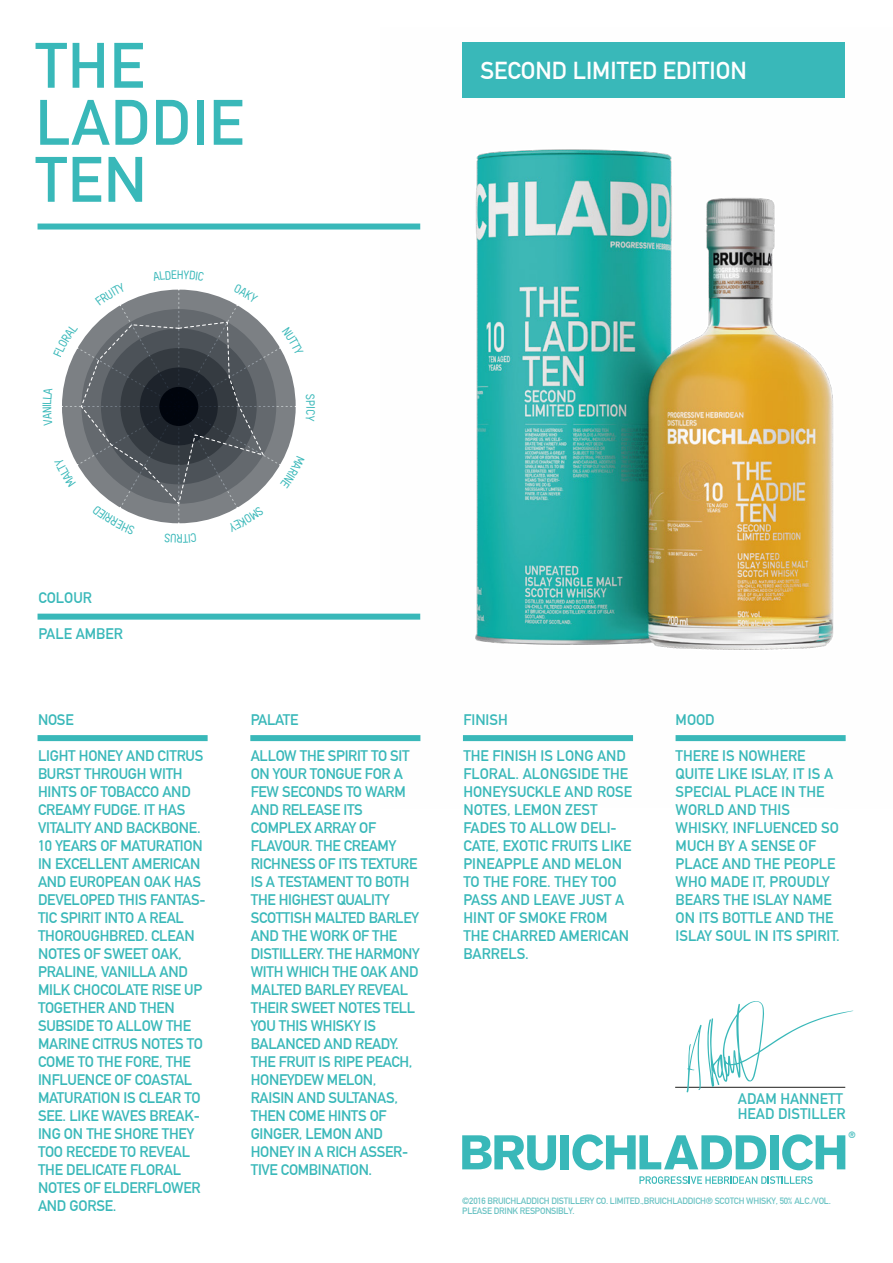
<style>
.page{position:relative;width:893px;height:1263px;background:#fff}
.page>*{position:absolute;margin:0;border:0;box-sizing:border-box;transform-origin:0 0}
.t1{font:63px/57px "DIN Mittelschrift LT Alternate";letter-spacing:.015em;color:#39b8b9}
.t2{font:24px "DIN Mittelschrift LT Alternate";color:#fff}
.t3{font:15px/18px "DIN Mittelschrift LT Alternate";letter-spacing:-.015em;color:#39b8b9}
.t4{font:9px/10.5px "DIN Mittelschrift LT Alternate";letter-spacing:-.025em;color:#6bc3c4}
.t5{font:9px "DIN Mittelschrift LT Alternate";color:#39b8b9}
</style>
<div class="page">
<img style="left:381px;top:149px;width:465px;height:593px">
<div style="left:38px;top:224px;width:382px;height:6px;background:#39b8b9"></div>
<div style="left:462px;top:42px;width:383px;height:56px;background:#39b8b9"></div>
<svg style="left:462px;top:1135px;width:94px;height:35px"></svg>
<div style="left:560px;top:1135px;width:9px;height:34px;background:#39b8b9"></div>
<svg style="left:572px;top:1134px;width:194px;height:36px"></svg>
<div style="left:770px;top:1135px;width:8px;height:34px;background:#39b8b9"></div>
<svg style="left:782px;top:1134px;width:63px;height:36px"></svg>
<svg style="left:639px;top:1176px;width:174px;height:8px"></svg>
<hr style="left:675px;top:1087px;width:170px;height:1px;background:#1d1d1b">
<div style="left:38px;top:614px;width:382px;height:6px;background:#39b8b9"></div>
<div style="left:38px;top:735px;width:170px;height:6px;background:#39b8b9"></div>
<div style="left:250px;top:735px;width:170px;height:6px;background:#39b8b9"></div>
<div style="left:463px;top:735px;width:170px;height:6px;background:#39b8b9"></div>
<div style="left:676px;top:735px;width:170px;height:6px;background:#39b8b9"></div>
<svg style="left:707px;top:1001px;width:146px;height:86px"></svg>
<svg style="left:687px;top:1025px;width:14px;height:67px"></svg>
<svg style="left:62px;top:289px;width:234px;height:235px"></svg>
<h1 class="t1" style="left:35px;top:37px;width:210px">THE<br>LADDIE<br>TEN</h1>
<h2 class="t2" style="left:480px;top:56px;width:268px">SECOND LIMITED EDITION</h2>
<p class="t3" style="left:38px;top:589px;width:55px">COLOUR</p>
<p class="t3" style="left:38px;top:625px;width:86px">PALE AMBER</p>
<p class="t3" style="left:38px;top:710px;width:37px">NOSE</p>
<p class="t3" style="left:38px;top:746px;width:169px">LIGHT HONEY AND CITRUS<br>BURST THROUGH WITH<br>HINTS OF TOBACCO AND<br>CREAMY FUDGE. IT HAS<br>VITALITY AND BACKBONE.<br>10 YEARS OF MATURATION<br>IN EXCELLENT AMERICAN<br>AND EUROPEAN OAK HAS<br>DEVELOPED THIS FANTAS-<br>TIC SPIRIT INTO A REAL<br>THOROUGHBRED. CLEAN<br>NOTES OF SWEET OAK,<br>PRALINE, VANILLA AND<br>MILK CHOCOLATE RISE UP<br>TOGETHER AND THEN<br>SUBSIDE TO ALLOW THE<br>MARINE CITRUS NOTES TO<br>COME TO THE FORE, THE<br>INFLUENCE OF COASTAL<br>MATURATION IS CLEAR TO<br>SEE. LIKE WAVES BREAK-<br>ING ON THE SHORE THEY<br>TOO RECEDE TO REVEAL<br>THE DELICATE FLORAL<br>NOTES OF ELDERFLOWER<br>AND GORSE.</p>
<p class="t3" style="left:251px;top:710px;width:49px">PALATE</p>
<p class="t3" style="left:251px;top:746px;width:170px">ALLOW THE SPIRIT TO SIT<br>ON YOUR TONGUE FOR A<br>FEW SECONDS TO WARM<br>AND RELEASE ITS<br>COMPLEX ARRAY OF<br>FLAVOUR. THE CREAMY<br>RICHNESS OF ITS TEXTURE<br>IS A TESTAMENT TO BOTH<br>THE HIGHEST QUALITY<br>SCOTTISH MALTED BARLEY<br>AND THE WORK OF THE<br>DISTILLERY. THE HARMONY<br>WITH WHICH THE OAK AND<br>MALTED BARLEY REVEAL<br>THEIR SWEET NOTES TELL<br>YOU THIS WHISKY IS<br>BALANCED AND READY.<br>THE FRUIT IS RIPE PEACH,<br>HONEYDEW MELON,<br>RAISIN AND SULTANAS,<br>THEN COME HINTS OF<br>GINGER, LEMON AND<br>HONEY IN A RICH ASSER-<br>TIVE COMBINATION.</p>
<p class="t3" style="left:463px;top:710px;width:46px">FINISH</p>
<p class="t3" style="left:463px;top:746px;width:170px">THE FINISH IS LONG AND<br>FLORAL. ALONGSIDE THE<br>HONEYSUCKLE AND ROSE<br>NOTES, LEMON ZEST<br>FADES TO ALLOW DELI-<br>CATE, EXOTIC FRUITS LIKE<br>PINEAPPLE AND MELON<br>TO THE FORE. THEY TOO<br>PASS AND LEAVE JUST A<br>HINT OF SMOKE FROM<br>THE CHARRED AMERICAN<br>BARRELS.</p>
<p class="t3" style="left:676px;top:710px;width:41px">MOOD</p>
<p class="t3" style="left:676px;top:746px;width:166px">THERE IS NOWHERE<br>QUITE LIKE ISLAY, IT IS A<br>SPECIAL PLACE IN THE<br>WORLD AND THIS<br>WHISKY, INFLUENCED SO<br>MUCH BY A SENSE OF<br>PLACE AND THE PEOPLE<br>WHO MADE IT, PROUDLY<br>BEARS THE ISLAY NAME<br>ON ITS BOTTLE AND THE<br>ISLAY SOUL IN ITS SPIRIT.</p>
<p class="t3" style="left:738px;top:1091px;width:109px;line-height:15px">ADAM HANNETT<br>HEAD DISTILLER</p>
<p class="t5" style="left:849px;top:1129px;width:9px">®</p>
<p class="t4" style="left:462px;top:1195px;width:370px">©2016 BRUICHLADDICH DISTILLERY CO. LIMITED.,BRUICHLADDICH® SCOTCH WHISKY, 50% ALC./VOL.<br>PLEASE DRINK RESPONSIBLY.</p>
</div>
